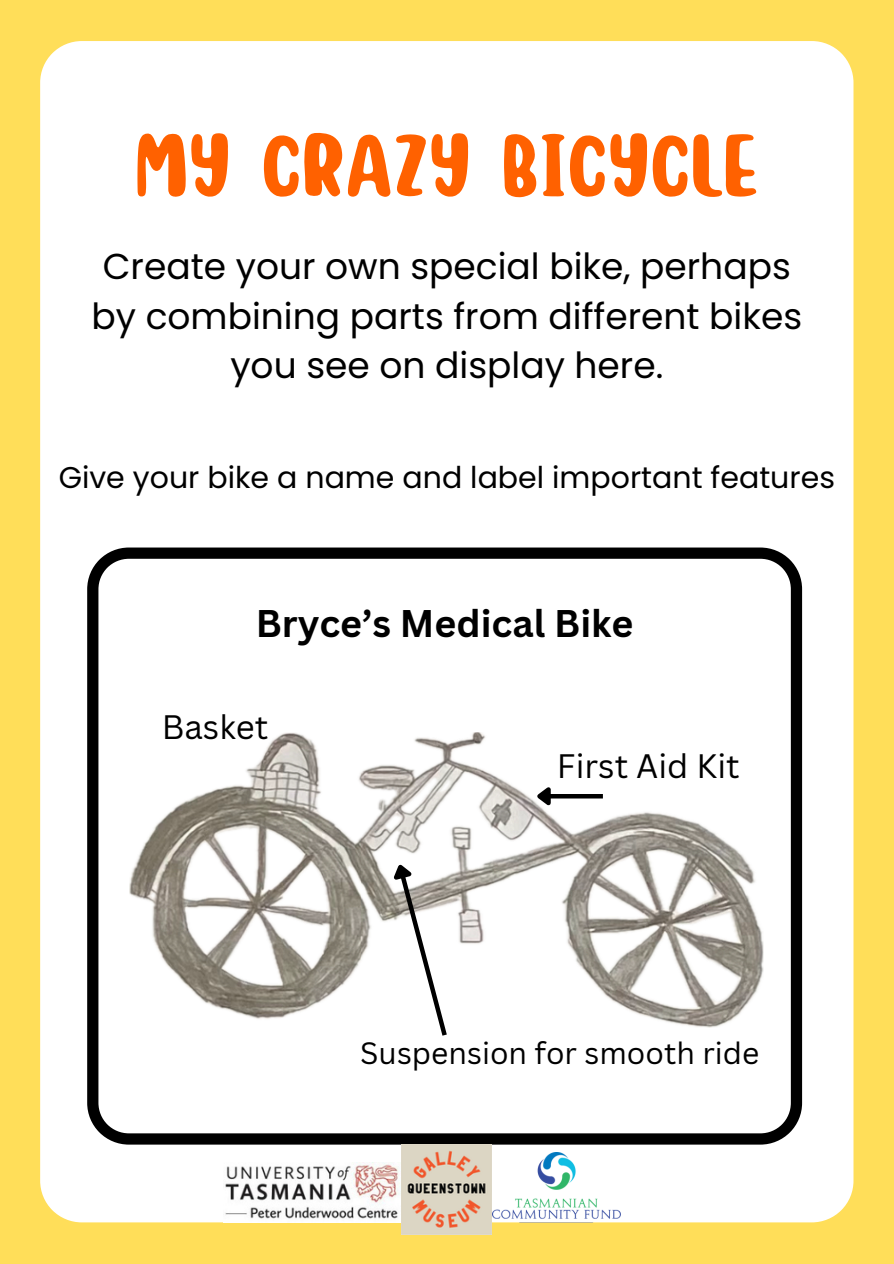
<style>
.page{position:relative;width:894px;height:1264px;background:#fff}
.page>*{position:absolute;margin:0;border:0;box-sizing:border-box;transform-origin:0 0}
.t1{font:94.5px "Monkey";color:#ff6100}
.t2{font:700 37.5px "Canva Sans";color:#000}
.t3{font:36px/49.5px "Poppins";color:#000;text-align:center}
.t4{font:33px "Canva Sans";color:#000}
.t5{font:30px "Poppins";color:#000}
.t6{font:30px "Canva Sans";color:#000}
</style>
<div class="page">
<div style="left:0;top:0;width:893px;height:1263px;background:#ffde59"></div>
<div style="left:40px;top:41px;width:813px;height:1181px;background:#fff"></div>
<svg style="left:87px;top:547px;width:714px;height:597px;background:#e1e1e1"></svg>
<img style="left:223px;top:1161px;width:178px;height:61px">
<img style="left:401px;top:1144px;width:90px;height:90px">
<img style="left:129px;top:732px;width:634px;height:295px">
<hr style="left:549px;top:794px;width:53px;height:4px;background:#000">
<svg style="left:532px;top:780px;width:22px;height:29px"></svg>
<svg style="left:386px;top:855px;width:64px;height:185px;background:#dfdedd"></svg>
<img style="left:492px;top:1152px;width:128px;height:70px">
<p class="t1" style="left:135px;top:120px;width:625px">MY CRAZY BICYCLE</p>
<p class="t3" style="left:91px;top:242px;width:712px">Create your own special bike, perhaps by combining parts from different bikes you see on display here.</p>
<p class="t5" style="left:59px;top:456px;width:777px">Give your bike a name and label important features</p>
<p class="t2" style="left:256px;top:597px;width:379px">Bryce’s Medical Bike</p>
<p class="t4" style="left:162px;top:703px;width:108px">Basket</p>
<p class="t4" style="left:557px;top:743px;width:184px">First Aid Kit</p>
<p class="t6" style="left:360px;top:1032px;width:400px">Suspension for smooth ride</p>
</div>
